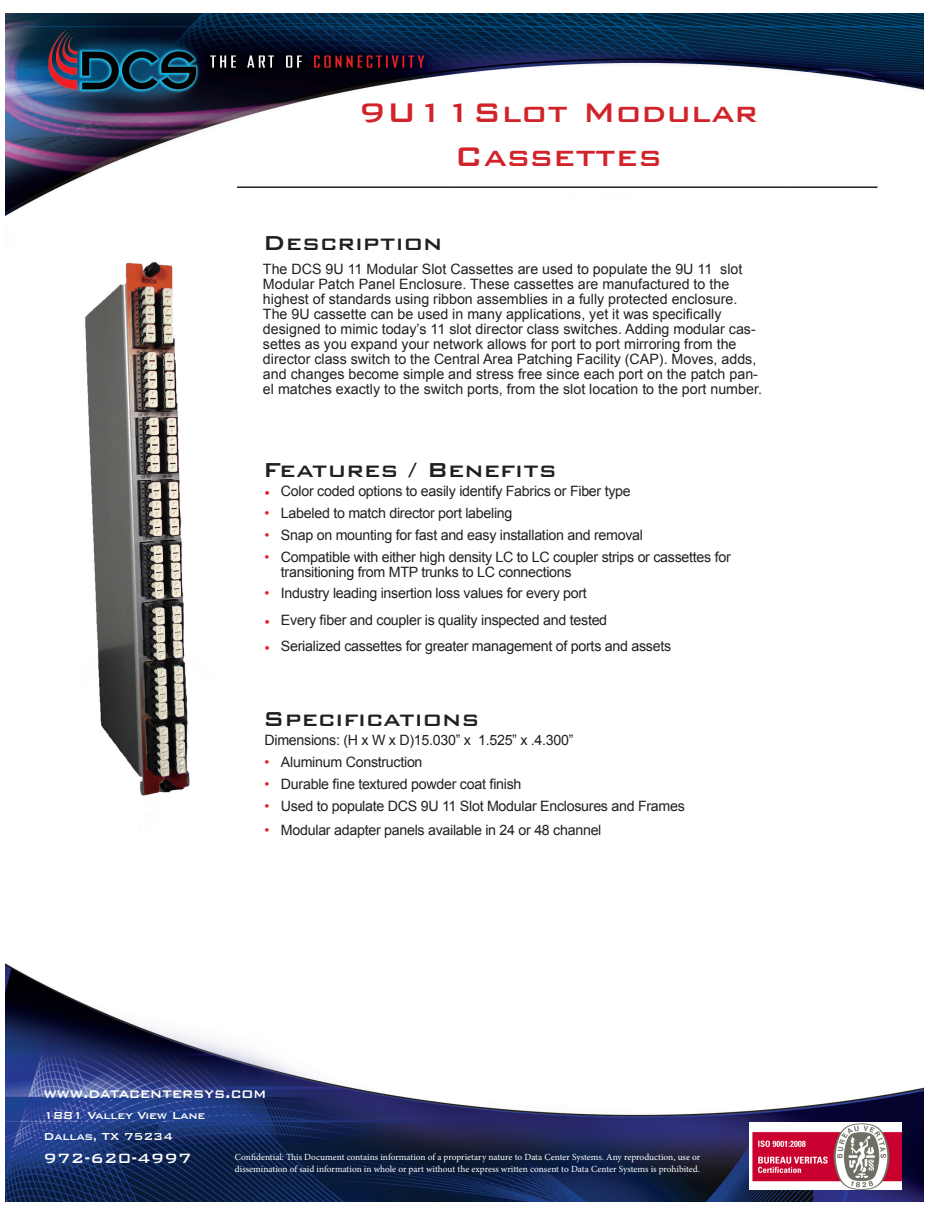
<style>
.page{position:relative;width:945px;height:1215px;background:#fff}
.page>*{position:absolute;margin:0;border:0;box-sizing:border-box;transform-origin:0 0}
.small_heading{font:500 36px "Bank Gothic BT";color:#d1232a}
.t1{font:500 27px "Bank Gothic BT";color:#231f20}
.t2{font:500 18px "Bank Gothic BT";color:#fff;scale:.93 1}
.t3{font:500 18px "Bank Gothic BT";color:#fff}
.tabs{font:14.25px/15px "Arial";letter-spacing:-.02em;color:#231f20}
.tabs-2{font:14.25px/15px "Arial";color:#231f20}
.t4{font:500 13.5px "Bank Gothic BT";letter-spacing:-.02em;color:#fff}
.t5{font:9.3px/11.2px "Minion Pro";letter-spacing:-.005em;color:#fff}
.s1{font-family:"Minion Pro";color:#ed1c24}
.s2{color:#ed1c24}
</style>
<div class="page">
<img style="left:6px;top:14px;width:918px;height:1188px">
<hr style="left:237px;top:186px;width:640px;height:2px;background:#231f20">
<img style="left:749px;top:1122px;width:152px;height:67px">
<img style="left:79px;top:240px;width:134px;height:592px">
<p class="small_heading" style="left:359px;top:93px;width:401px">9U11Slot Modular</p>
<p class="small_heading" style="left:455px;top:137px;width:209px">Cassettes</p>
<p class="t1" style="left:263px;top:228px;width:181px">Description</p>
<p class="tabs-2" style="left:263px;top:262px;width:500px">The DCS 9U 11 Modular Slot Cassettes are used to populate the 9U 11 slot Modular Patch Panel Enclosure. These cassettes are manufactured to the highest of standards using ribbon assemblies in a fully protected enclosure.<br>The 9U cassette can be used in many applications, yet it was specifically designed to mimic today’s 11 slot director class switches. Adding modular cas&shy;settes as you expand your network allows for port to port mirroring from the director class switch to the Central Area Patching Facility (CAP). Moves, adds, and changes become simple and stress free since each port on the patch pan&shy;el matches exactly to the switch ports, from the slot location to the port number.</p>
<p class="t1" style="left:263px;top:455px;width:295px">Features / Benefits</p>
<p class="tabs" style="left:264px;top:484px;width:368px"><span class="s1">•</span> Color coded options to easily identify Fabrics or Fiber type</p>
<p class="tabs" style="left:264px;top:506px;width:250px"><span class="s2">•</span> Labeled to match director port labeling</p>
<p class="tabs" style="left:264px;top:527px;width:380px"><span class="s2">•</span> Snap on mounting for fast and easy installation and removal</p>
<p class="tabs" style="left:281px;top:549px;width:451px;text-indent:-16px"><span class="s2">•</span> Compatible with either high density LC to LC coupler strips or cassettes for transitioning from MTP trunks to LC connections</p>
<p class="tabs" style="left:264px;top:586px;width:324px"><span class="s2">•</span> Industry leading insertion loss values for every port</p>
<p class="tabs" style="left:264px;top:612px;width:344px"><span class="s1">•</span> Every fiber and coupler is quality inspected and tested</p>
<p class="tabs" style="left:264px;top:638px;width:408px"><span class="s1">•</span> Serialized cassettes for greater management of ports and assets</p>
<p class="t1" style="left:263px;top:704px;width:218px">Specifications</p>
<p class="tabs" style="left:264px;top:733px;width:311px">Dimensions: (H x W x D)15.030” x 1.525” x .4.300”</p>
<p class="tabs" style="left:264px;top:755px;width:160px"><span class="s2">•</span> Aluminum Construction</p>
<p class="tabs" style="left:264px;top:777px;width:259px"><span class="s2">•</span> Durable fine textured powder coat finish</p>
<p class="tabs" style="left:264px;top:798px;width:422px"><span class="s2">•</span> Used to populate DCS 9U 11 Slot Modular Enclosures and Frames</p>
<p class="tabs" style="left:264px;top:823px;width:339px"><span class="s2">•</span> Modular adapter panels available in 24 or 48 channel</p>
<p class="t2" style="left:43px;top:1084px;width:241px">www.datacentersys.com</p>
<p class="t4" style="left:43px;top:1108px;width:164px">1881 Valley View Lane</p>
<p class="t4" style="left:43px;top:1129px;width:131px">Dallas, TX 75234</p>
<p class="t3" style="left:43px;top:1148px;width:150px">972-620-4997</p>
<p class="t5" style="left:235px;top:1152px;width:467px">Confidential: This Document contains information of a proprietary nature to Data Center Systems. Any reproduction, use or dissemination of said information in whole or part without the express written consent to Data Center Systems is prohibited.</p>
</div>
